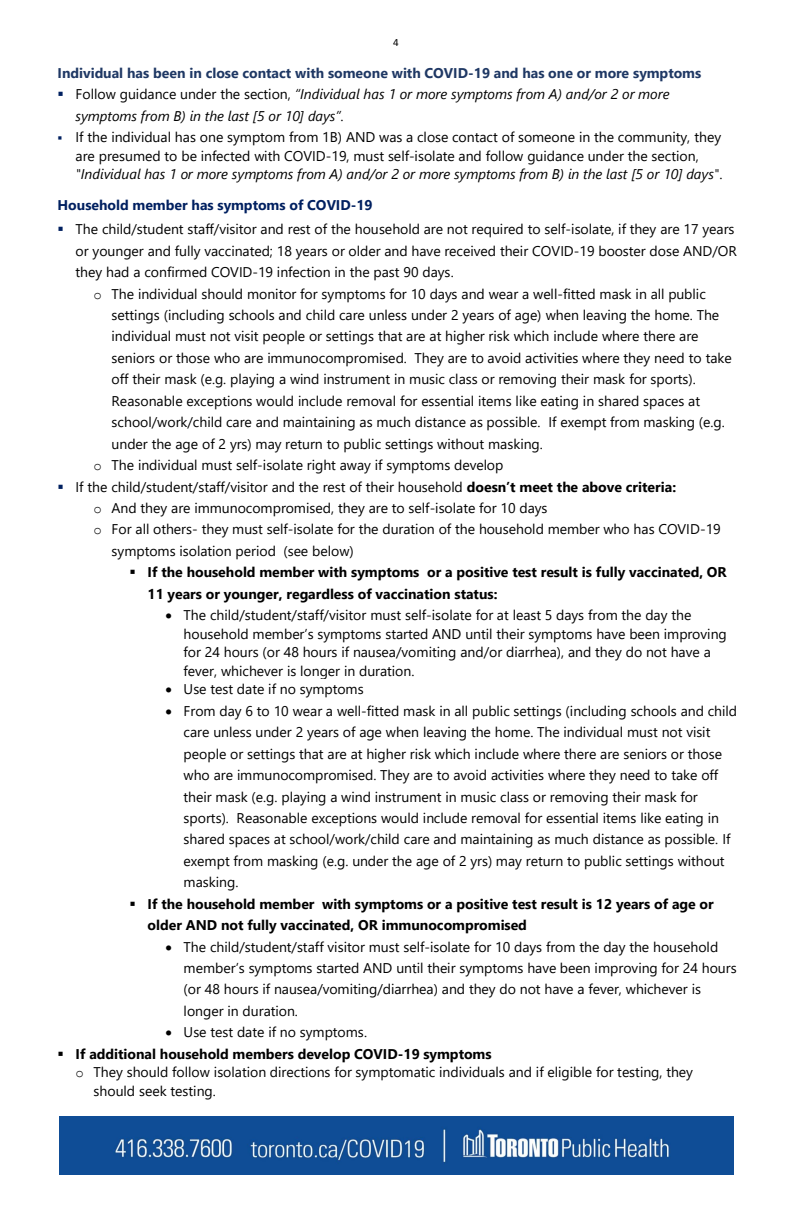
<style>
.page{position:relative;width:792px;height:1224px;background:#fff}
.page>*{position:absolute;margin:0;border:0;box-sizing:border-box;transform-origin:0 0}
.t1{font:14.1px/21.4px "Segoe UI";color:#000}
.t2{font:700 14.1px/21.6px "Segoe UI";color:#000}
.t3{font:italic 14.1px/21.6px "Segoe UI";color:#000}
.t4{font:700 14.1px "Segoe UI";color:#1f3864}
.t5{font:700 14.1px "Segoe UI";color:#002060}
.t6{font:11.1px "Calibri";color:#000}
.s1{color:#002060}
.s2{font-style:normal}
.s3{font-style:italic}
.s4{font-family:"Courier New"}
.s5{font-weight:700}
</style>
<div class="page">
<img style="left:59px;top:1116px;width:675px;height:58px">
<p class="t6" style="left:393px;top:38px;width:7px">4</p>
<p class="t4" style="left:58px;top:63px;width:645px">Individual has been in close contact with someone with COVID-19 and has one or more symptoms</p>
<p class="t3" style="left:76px;top:82px;width:596px;text-indent:-18px"><span class="s1">▪</span> <span class="s2">Follow guidance under the section,</span> “Individual has 1 or more symptoms from A) and/or 2 or more symptoms from B) in the last [5 or 10] days”.</p>
<p class="t1" style="left:76px;top:127px;width:649px;line-height:18.6px;text-indent:-18px"><span class="s1">▪</span> If the individual has one symptom from 1B) AND was a close contact of someone in the community, they are presumed to be infected with COVID-19, must self-isolate and follow guidance under the section, <span class="s3">"Individual has 1 or more symptoms from A) and/or 2 or more symptoms from B) in the last [5 or 10] days".</span></p>
<p class="t5" style="left:58px;top:195px;width:317px">Household member has symptoms of COVID-19</p>
<p class="t1" style="left:76px;top:218px;width:663px;text-indent:-18px"><span class="s1">▪</span> The child/student staff/visitor and rest of the household are not required to self-isolate, if they are 17 years or younger and fully vaccinated; 18 years or older and have received their COVID-19 booster dose AND/OR they had a confirmed COVID-19 infection in the past 90 days.</p>
<p class="t1" style="left:112px;top:282px;width:622px;text-indent:-18px"><span class="s4">o</span> The individual should monitor for symptoms for 10 days and wear a well-fitted mask in all public settings (including schools and child care unless under 2 years of age) when leaving the home. The individual must not visit people or settings that are at higher risk which include where there are seniors or those who are immunocompromised. They are to avoid activities where they need to take off their mask (e.g. playing a wind instrument in music class or removing their mask for sports).<br>Reasonable exceptions would include removal for essential items like eating in shared spaces at school/work/child care and maintaining as much distance as possible. If exempt from masking (e.g. under the age of 2 yrs) may return to public settings without masking.</p>
<p class="t1" style="left:94px;top:453px;width:411px"><span class="s4">o</span> The individual must self-isolate right away if symptoms develop</p>
<p class="t1" style="left:58px;top:475px;width:620px"><span class="s1">▪</span> If the child/student/staff/visitor and the rest of their household <span class="s5">doesn’t meet the above criteria:</span></p>
<p class="t1" style="left:94px;top:496px;width:455px"><span class="s4">o</span> And they are immunocompromised, they are to self-isolate for 10 days</p>
<p class="t1" style="left:112px;top:517px;width:611px;text-indent:-18px"><span class="s4">o</span> For all others- they must self-isolate for the duration of the household member who has COVID-19 symptoms isolation period (see below)</p>
<p class="t2" style="left:148px;top:560px;width:581px;text-indent:-18px">▪ If the household member with symptoms or a positive test result is fully vaccinated, OR<br>11 years or younger, regardless of vaccination status:</p>
<p class="t1" style="left:184px;top:605px;width:545px;line-height:18.6px;text-indent:-18px">• The child/student/staff/visitor must self-isolate for at least 5 days from the day the household member’s symptoms started AND until their symptoms have been improving for 24 hours (or 48 hours if nausea/vomiting and/or diarrhea), and they do not have a fever, whichever is longer in duration.</p>
<p class="t1" style="left:166px;top:678px;width:200px">• Use test date if no symptoms</p>
<p class="t1" style="left:184px;top:699px;width:555px;text-indent:-18px">• From day 6 to 10 wear a well-fitted mask in all public settings (including schools and child care unless under 2 years of age when leaving the home. The individual must not visit people or settings that are at higher risk which include where there are seniors or those who are immunocompromised. They are to avoid activities where they need to take off their mask (e.g. playing a wind instrument in music class or removing their mask for sports). Reasonable exceptions would include removal for essential items like eating in shared spaces at school/work/child care and maintaining as much distance as possible. If exempt from masking (e.g. under the age of 2 yrs) may return to public settings without masking.</p>
<p class="t2" style="left:148px;top:892px;width:568px;text-indent:-18px">▪ If the household member with symptoms or a positive test result is 12 years of age or older AND not fully vaccinated, OR immunocompromised</p>
<p class="t1" style="left:184px;top:935px;width:555px;text-indent:-18px">• The child/student/staff visitor must self-isolate for 10 days from the day the household member’s symptoms started AND until their symptoms have been improving for 24 hours (or 48 hours if nausea/vomiting/diarrhea) and they do not have a fever, whichever is longer in duration.</p>
<p class="t1" style="left:166px;top:1020px;width:203px">• Use test date if no symptoms.</p>
<p class="t2" style="left:58px;top:1042px;width:436px">▪ If additional household members develop COVID-19 symptoms</p>
<p class="t1" style="left:94px;top:1062px;width:601px;line-height:18.6px;text-indent:-18px"><span class="s4">o</span> They should follow isolation directions for symptomatic individuals and if eligible for testing, they should seek testing.</p>
</div>
